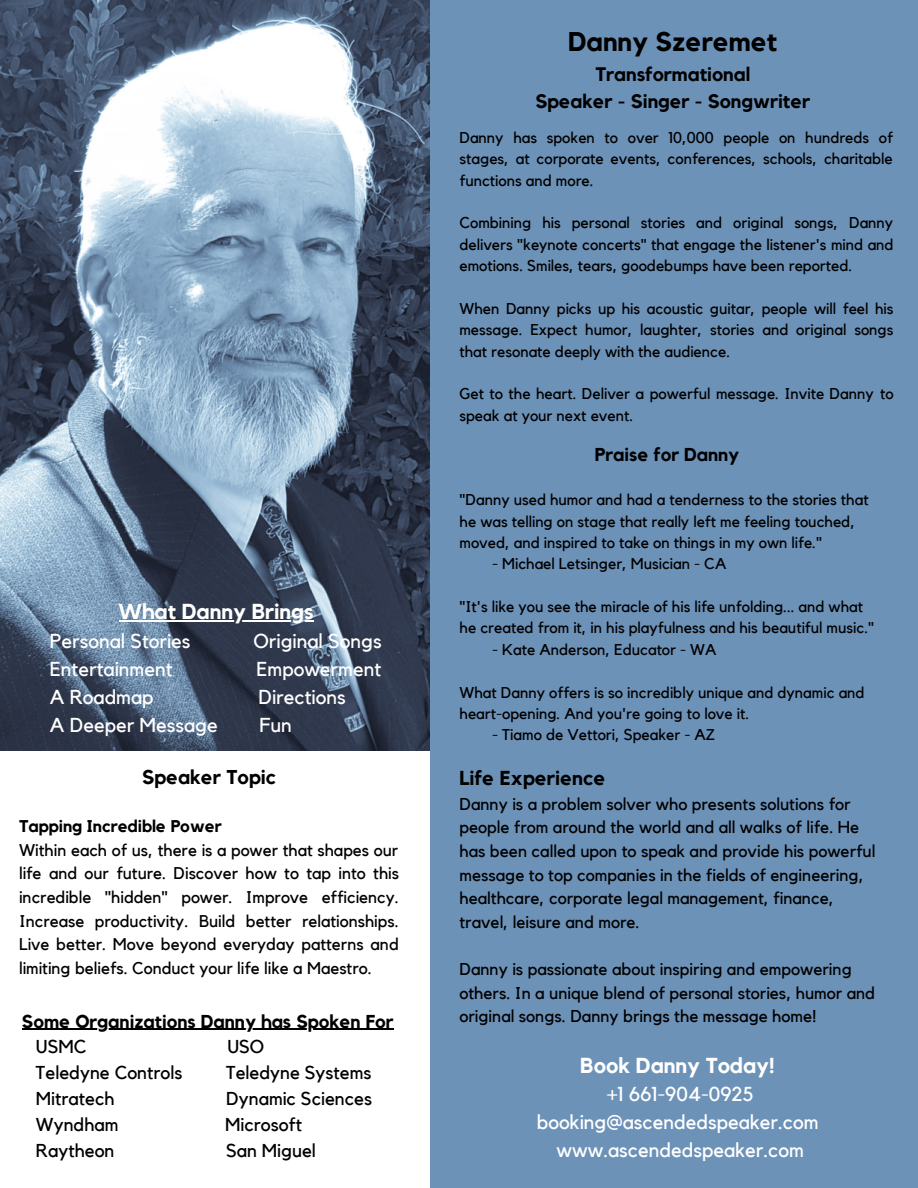
<style>
.page{position:relative;width:918px;height:1188px;background:#fff}
.page>*{position:absolute;margin:0;border:0;box-sizing:border-box;transform-origin:0 0}
.t1{font:700 27px "Kollektif";color:#000}
.t2{font:700 21.6px "Kollektif";color:#fff}
.t3{font:20.1px "Kollektif";color:#fff}
.t4{font:700 20.1px "Kollektif";color:#000}
.t5{font:700 19.95px "Kollektif";color:#000}
.t6{font:700 19.5px "Kollektif";color:#000}
.t7{font:18.6px "Kollektif";color:#000}
.t8{font:700 18.6px "Kollektif";color:#000}
.t9{font:17.1px/23.7px "Kollektif";color:#000}
.t10{font:16.95px/23.7px "Kollektif";color:#000;text-align:justify}
.t11{font:700 16.95px "Kollektif";color:#000}
.t12{font:15.6px/21.3px "Kollektif";color:#000}
</style>
<div class="page">
<img style="left:0;top:0;width:431px;height:750px">
<div style="left:431px;top:0;width:487px;height:1188px;background:#6d92b8"></div>
<hr style="left:119px;top:621px;width:195px;height:1px;background:#fff">
<hr style="left:22px;top:1029px;width:371px;height:1px;background:#000">
<p class="t2" style="left:119px;top:602px;width:196px">What Danny Brings</p>
<p class="t3" style="left:50px;top:631px;width:142px">Personal Stories</p>
<p class="t3" style="left:253px;top:631px;width:130px">Original Songs</p>
<p class="t3" style="left:50px;top:659px;width:124px">Entertainment</p>
<p class="t3" style="left:257px;top:659px;width:126px">Empowerment</p>
<p class="t3" style="left:50px;top:688px;width:105px">A Roadmap</p>
<p class="t3" style="left:258px;top:688px;width:89px">Directions</p>
<p class="t3" style="left:50px;top:716px;width:169px">A Deeper Message</p>
<p class="t3" style="left:260px;top:716px;width:34px">Fun</p>
<p class="t5" style="left:142px;top:768px;width:135px">Speaker Topic</p>
<p class="t11" style="left:19px;top:818px;width:204px">Tapping Incredible Power</p>
<p class="t10" style="left:19px;top:839px;width:382px">Within each of us, there is a power that shapes our life and our future. Discover how to tap into this incredible "hidden" power. Improve efficiency.<br>Increase productivity. Build better relationships.<br>Live better. Move beyond everyday patterns and limiting beliefs. Conduct your life like a Maestro.</p>
<p class="t8" style="left:22px;top:1013px;width:373px">Some Organizations Danny has Spoken For</p>
<p class="t7" style="left:36px;top:1038px;width:52px">USMC</p>
<p class="t7" style="left:227px;top:1038px;width:38px">USO</p>
<p class="t7" style="left:36px;top:1064px;width:148px">Teledyne Controls</p>
<p class="t7" style="left:226px;top:1064px;width:147px">Teledyne Systems</p>
<p class="t7" style="left:36px;top:1090px;width:80px">Mitratech</p>
<p class="t7" style="left:226px;top:1090px;width:147px">Dynamic Sciences</p>
<p class="t7" style="left:36px;top:1116px;width:84px">Wyndham</p>
<p class="t7" style="left:225px;top:1116px;width:78px">Microsoft</p>
<p class="t7" style="left:36px;top:1142px;width:80px">Raytheon</p>
<p class="t7" style="left:226px;top:1142px;width:91px">San Miguel</p>
<p class="t1" style="left:568px;top:29px;width:211px">Danny Szeremet</p>
<p class="t6" style="left:595px;top:66px;width:156px">Transformational</p>
<p class="t6" style="left:535px;top:93px;width:276px">Speaker - Singer - Songwriter</p>
<p class="t12" style="left:459px;top:127px;width:435px;text-align:justify">Danny has spoken to over 10,000 people on hundreds of stages, at corporate events, conferences, schools, charitable functions and more.</p>
<p class="t12" style="left:459px;top:213px;width:436px;text-align:justify">Combining his personal stories and original songs, Danny delivers "keynote concerts" that engage the listener's mind and emotions. Smiles, tears, goodebumps have been reported.</p>
<p class="t12" style="left:459px;top:298px;width:436px;text-align:justify">When Danny picks up his acoustic guitar, people will feel his message. Expect humor, laughter, stories and original songs that resonate deeply with the audience.</p>
<p class="t12" style="left:459px;top:384px;width:436px">Get to the heart. Deliver a powerful message. Invite Danny to speak at your next event.</p>
<p class="t8" style="left:595px;top:446px;width:146px">Praise for Danny</p>
<p class="t12" style="left:460px;top:490px;width:411px">"Danny used humor and had a tenderness to the stories that he was telling on stage that really left me feeling touched, moved, and inspired to take on things in my own life."</p>
<p class="t12" style="left:492px;top:554px;width:236px">- Michael Letsinger, Musician - CA</p>
<p class="t12" style="left:460px;top:597px;width:416px">"It's like you see the miracle of his life unfolding... and what he created from it, in his playfulness and his beautiful music."</p>
<p class="t12" style="left:492px;top:639px;width:226px">- Kate Anderson, Educator - WA</p>
<p class="t12" style="left:460px;top:682px;width:407px">What Danny offers is so incredibly unique and dynamic and heart-opening. And you're going to love it.</p>
<p class="t12" style="left:492px;top:725px;width:225px">- Tiamo de Vettori, Speaker - AZ</p>
<p class="t4" style="left:459px;top:769px;width:147px">Life Experience</p>
<p class="t9" style="left:459px;top:793px;width:417px">Danny is a problem solver who presents solutions for people from around the world and all walks of life. He has been called upon to speak and provide his powerful message to top companies in the fields of engineering, healthcare, corporate legal management, finance, travel, leisure and more.</p>
<p class="t9" style="left:459px;top:958px;width:417px">Danny is passionate about inspiring and empowering others. In a unique blend of personal stories, humor and original songs. Danny brings the message home!</p>
<p class="t2" style="left:580px;top:1055px;width:196px">Book Danny Today!</p>
<p class="t3" style="left:607px;top:1085px;width:148px">+1 661-904-0925</p>
<p class="t3" style="left:537px;top:1113px;width:283px">booking@ascendedspeaker.com</p>
<p class="t3" style="left:557px;top:1141px;width:249px">www.ascendedspeaker.com</p>
</div>
